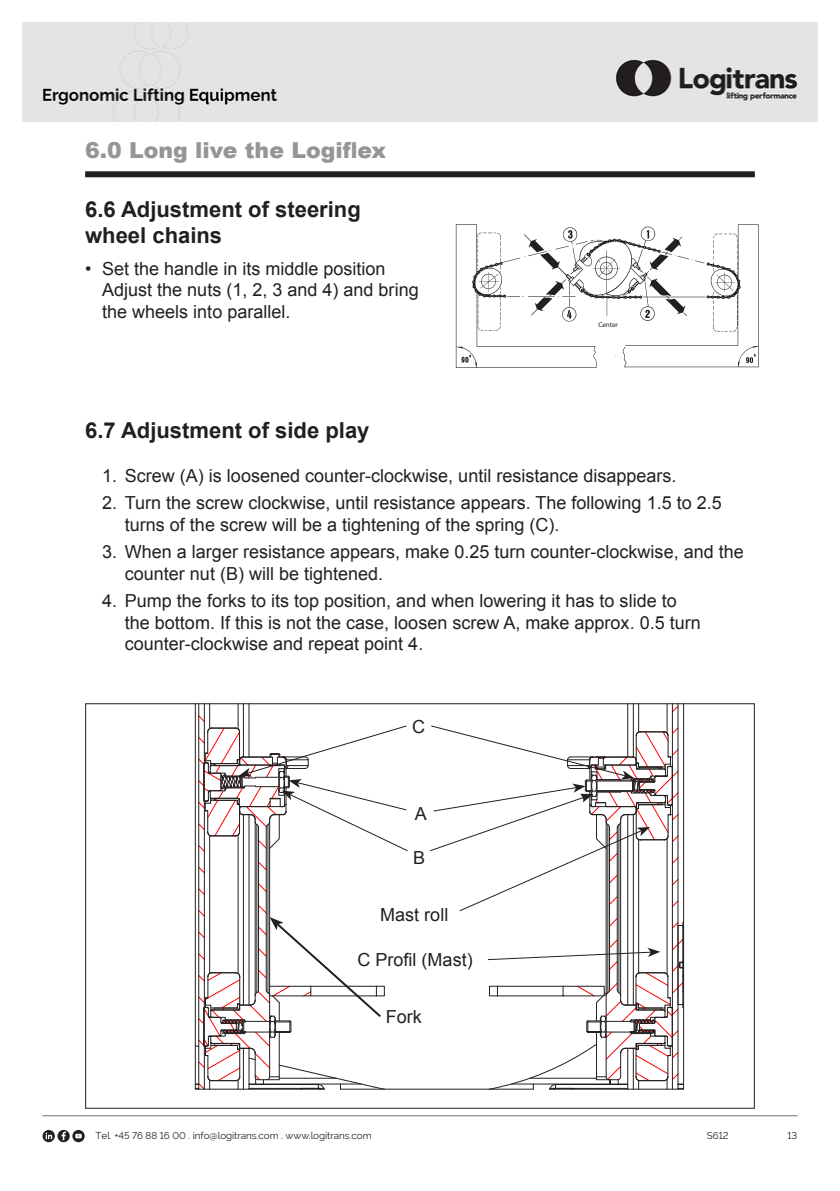
<style>
.page{position:relative;width:840px;height:1191px;background:#fff}
.page>*{position:absolute;margin:0;border:0;box-sizing:border-box;transform-origin:0 0}
.Punkt_overskrift{font:700 22px/26.4px "Arial";color:#231f20}
.Overskrift_50{font:900 22px "Arial";color:#939598}
.Brød_-_Arial{font:18px/21.6px "Arial";color:#231f20}
.t1{font:9.8px "Raleway";color:#231f20}
.t2{font:7px "Myriad";letter-spacing:-.005em;color:#231f20}
</style>
<div class="page">
<img style="left:23px;top:23px;width:793px;height:99px">
<hr style="left:43px;top:1115px;width:754px;height:1px;background:#231f20">
<svg style="left:43px;top:1130px;width:12px;height:12px"></svg>
<svg style="left:46px;top:1132px;width:6px;height:7px"></svg>
<svg style="left:72px;top:1130px;width:13px;height:12px"></svg>
<svg style="left:75px;top:1133px;width:7px;height:5px"></svg>
<svg style="left:57px;top:1130px;width:13px;height:12px"></svg>
<svg style="left:61px;top:1131px;width:5px;height:9px"></svg>
<svg style="left:199px;top:888px;width:5px;height:6px"></svg>
<svg style="left:199px;top:867px;width:5px;height:6px"></svg>
<svg style="left:259px;top:883px;width:7px;height:8px"></svg>
<svg style="left:259px;top:862px;width:7px;height:8px"></svg>
<hr style="left:682px;top:703px;width:1px;height:219px;background:#231f20">
<hr style="left:195px;top:703px;width:1px;height:342px;background:#231f20">
<hr style="left:384px;top:1088px;width:105px;height:1px;background:#231f20">
<hr style="left:627px;top:814px;width:1px;height:191px;background:#231f20">
<hr style="left:632px;top:814px;width:1px;height:191px;background:#231f20">
<hr style="left:638px;top:839px;width:1px;height:134px;background:#231f20">
<hr style="left:666px;top:838px;width:1px;height:136px;background:#231f20">
<hr style="left:677px;top:703px;width:1px;height:386px;background:#231f20">
<hr style="left:671px;top:703px;width:1px;height:386px;background:#231f20">
<hr style="left:198px;top:703px;width:1px;height:386px;background:#231f20">
<hr style="left:204px;top:703px;width:1px;height:386px;background:#231f20">
<hr style="left:248px;top:814px;width:1px;height:191px;background:#231f20">
<hr style="left:243px;top:814px;width:1px;height:191px;background:#231f20">
<hr style="left:209px;top:835px;width:1px;height:138px;background:#231f20">
<hr style="left:238px;top:835px;width:1px;height:138px;background:#231f20">
<hr style="left:616px;top:828px;width:1px;height:161px;background:#231f20">
<hr style="left:609px;top:828px;width:1px;height:161px;background:#231f20">
<hr style="left:605px;top:821px;width:1px;height:174px;background:#231f20">
<hr style="left:620px;top:821px;width:1px;height:174px;background:#231f20">
<hr style="left:618px;top:824px;width:1px;height:168px;background:#231f20">
<hr style="left:607px;top:824px;width:1px;height:168px;background:#231f20">
<hr style="left:266px;top:828px;width:1px;height:161px;background:#231f20">
<hr style="left:258px;top:828px;width:1px;height:161px;background:#231f20">
<hr style="left:269px;top:821px;width:1px;height:165px;background:#231f20">
<hr style="left:255px;top:821px;width:1px;height:174px;background:#231f20">
<hr style="left:256px;top:824px;width:1px;height:168px;background:#231f20">
<hr style="left:267px;top:824px;width:1px;height:168px;background:#231f20">
<svg style="left:195px;top:905px;width:189px;height:184px"></svg>
<svg style="left:198px;top:703px;width:210px;height:149px"></svg>
<svg style="left:428px;top:703px;width:250px;height:209px"></svg>
<svg style="left:486px;top:918px;width:198px;height:171px"></svg>
<img style="left:455px;top:224px;width:304px;height:144px">
<div style="left:594px;top:317px;width:29px;height:18px;background:#fff"></div>
<div style="left:85px;top:171px;width:669px;height:6px;background:#231f20"></div>
<p class="Overskrift_50" style="left:85px;top:134px;width:302px">6.0 Long live the Logiflex</p>
<p class="Punkt_overskrift" style="left:85px;top:197px;width:277px">6.6 Adjustment of steering wheel chains</p>
<p class="Brød_-_Arial" style="left:102px;top:257px;width:318px;text-indent:-17px">• Set the handle in its middle position<br>Adjust the nuts (1, 2, 3 and 4) and bring the wheels into parallel.</p>
<p class="t2" style="left:598px;top:321px;width:21px">Center</p>
<p class="Punkt_overskrift" style="left:85px;top:418px;width:286px">6.7 Adjustment of side play</p>
<p class="Brød_-_Arial" style="left:102px;top:465px;width:575px">1. Screw (A) is loosened counter-clockwise, until resistance disappears.</p>
<p class="Brød_-_Arial" style="left:125px;top:492px;width:598px;text-indent:-23px">2. Turn the screw clockwise, until resistance appears. The following 1.5 to 2.5 turns of the screw will be a tightening of the spring (C).</p>
<p class="Brød_-_Arial" style="left:125px;top:541px;width:620px;text-indent:-23px">3. When a larger resistance appears, make 0.25 turn counter-clockwise, and the counter nut (B) will be tightened.</p>
<p class="Brød_-_Arial" style="left:125px;top:590px;width:577px;text-indent:-23px">4. Pump the forks to its top position, and when lowering it has to slide to the bottom. If this is not the case, loosen screw A, make approx. 0.5 turn counter-clockwise and repeat point 4.</p>
<p class="Brød_-_Arial" style="left:412px;top:716px;width:14px">C</p>
<p class="Brød_-_Arial" style="left:414px;top:802px;width:14px">A</p>
<p class="Brød_-_Arial" style="left:413px;top:847px;width:14px">B</p>
<p class="Brød_-_Arial" style="left:380px;top:903px;width:70px">Mast roll</p>
<p class="Brød_-_Arial" style="left:357px;top:949px;width:117px">C Profil (Mast)</p>
<p class="Brød_-_Arial" style="left:386px;top:1005px;width:37px">Fork</p>
<p class="t1" style="left:96px;top:1130px;width:277px">Tel. +45 76 88 16 00 . info@logitrans.com . www.logitrans.com</p>
<p class="t1" style="left:706px;top:1130px;width:23px">S612</p>
<p class="t1" style="left:787px;top:1130px;width:11px">13</p>
</div>
